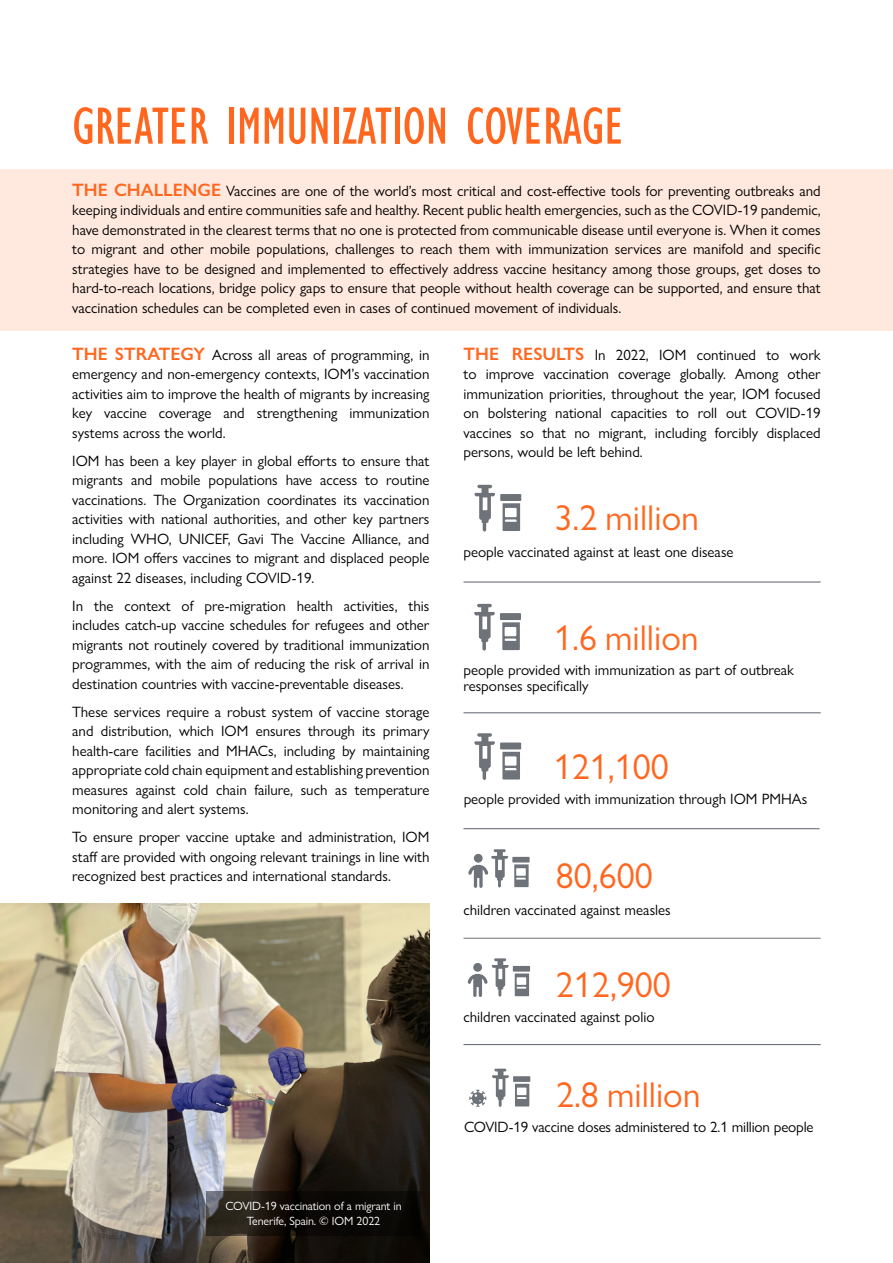
<style>
.page{position:relative;width:893px;height:1263px;background:#fff}
.page>*{position:absolute;margin:0;border:0;box-sizing:border-box;transform-origin:0 0}
.t1{font:condensed 54px "Gill Sans";color:#ff671f}
.t2{font:36px "Gill Sans Nova";color:#ff671f}
.t3{font:15px/19.5px "Gill Sans Nova";color:#000;text-align:justify}
.t4{font:12px/14.4px "Gill Sans Nova";letter-spacing:-.01em;color:#fff;text-align:center}
.s1{font-weight:600;font-size:18px;color:#ff671f}
</style>
<div class="page">
<div style="left:0;top:169px;width:893px;height:162px;background:#ffe8dd"></div>
<hr style="left:463px;top:581px;width:358px;height:2px;background:#6e7279">
<hr style="left:463px;top:938px;width:358px;height:1px;background:#808285">
<hr style="left:463px;top:1044px;width:358px;height:1px;background:#6e7279">
<hr style="left:463px;top:712px;width:358px;height:1px;background:#6e7279">
<hr style="left:463px;top:828px;width:357px;height:1px;background:#6e7279">
<div style="left:500px;top:742px;width:21px;height:7px;background:#6e7279"></div>
<svg style="left:474px;top:733px;width:46px;height:47px"></svg>
<svg style="left:474px;top:604px;width:46px;height:47px"></svg>
<svg style="left:492px;top:1069px;width:37px;height:38px"></svg>
<svg style="left:474px;top:485px;width:46px;height:46px"></svg>
<div style="left:512px;top:857px;width:18px;height:5px;background:#a8aaaf"></div>
<div style="left:513px;top:966px;width:17px;height:5px;background:#6e7279"></div>
<svg style="left:468px;top:849px;width:61px;height:39px"></svg>
<svg style="left:468px;top:958px;width:61px;height:39px"></svg>
<svg style="left:469px;top:1090px;width:17px;height:17px"></svg>
<img style="left:0;top:904px;width:429px;height:359px">
<svg style="left:206px;top:1191px;width:215px;height:44px;background:#16120e"></svg>
<h1 class="t1" style="left:72px;top:94px;width:553px">GREATER IMMUNIZATION COVERAGE</h1>
<p class="t3" style="left:72px;top:181px;width:750px"><span class="s1">THE CHALLENGE</span> Vaccines are one of the world’s most critical and cost-effective tools for preventing outbreaks and keeping individuals and entire communities safe and healthy. Recent public health emergencies, such as the COVID-19 pandemic, have demonstrated in the clearest terms that no one is protected from communicable disease until everyone is. When it comes to migrant and other mobile populations, challenges to reach them with immunization services are manifold and specific strategies have to be designed and implemented to effectively address vaccine hesitancy among those groups, get doses to hard-to-reach locations, bridge policy gaps to ensure that people without health coverage can be supported, and ensure that vaccination schedules can be completed even in cases of continued movement of individuals.</p>
<p class="t3" style="left:72px;top:345px;width:359px"><span class="s1">THE STRATEGY</span> Across all areas of programming, in emergency and non-emergency contexts, IOM’s vaccination activities aim to improve the health of migrants by increasing key vaccine coverage and strengthening immunization systems across the world.</p>
<p class="t3" style="left:72px;top:451px;width:359px">IOM has been a key player in global efforts to ensure that migrants and mobile populations have access to routine vaccinations. The Organization coordinates its vaccination activities with national authorities, and other key partners including WHO, UNICEF, Gavi The Vaccine Alliance, and more. IOM offers vaccines to migrant and displaced people against 22 diseases, including COVID-19.</p>
<p class="t3" style="left:72px;top:596px;width:359px">In the context of pre-migration health activities, this includes catch-up vaccine schedules for refugees and other migrants not routinely covered by traditional immunization programmes, with the aim of reducing the risk of arrival in destination countries with vaccine-preventable diseases.</p>
<p class="t3" style="left:72px;top:702px;width:359px">These services require a robust system of vaccine storage and distribution, which IOM ensures through its primary health-care facilities and MHACs, including by maintaining appropriate cold chain equipment and establishing prevention measures against cold chain failure, such as temperature monitoring and alert systems.</p>
<p class="t3" style="left:72px;top:827px;width:359px">To ensure proper vaccine uptake and administration, IOM staff are provided with ongoing relevant trainings in line with recognized best practices and international standards.</p>
<p class="t3" style="left:463px;top:345px;width:359px"><span class="s1">THE RESULTS</span> In 2022, IOM continued to work to improve vaccination coverage globally. Among other immunization priorities, throughout the year, IOM focused on bolstering national capacities to roll out COVID-19 vaccines so that no migrant, including forcibly displaced persons, would be left behind.</p>
<h2 class="t2" style="left:554px;top:496px;width:146px">3.2 million</h2>
<p class="t3" style="left:463px;top:542px;width:272px">people vaccinated against at least one disease</p>
<h2 class="t2" style="left:554px;top:616px;width:146px">1.6 million</h2>
<p class="t3" style="left:463px;top:661px;width:332px;line-height:16.5px">people provided with immunization as part of outbreak responses specifically</p>
<h2 class="t2" style="left:554px;top:745px;width:116px">121,100</h2>
<p class="t3" style="left:464px;top:789px;width:345px">people provided with immunization through IOM PMHAs</p>
<h2 class="t2" style="left:556px;top:853px;width:98px">80,600</h2>
<p class="t3" style="left:463px;top:900px;width:209px">children vaccinated against measles</p>
<h2 class="t2" style="left:556px;top:962px;width:116px">212,900</h2>
<p class="t3" style="left:463px;top:1007px;width:193px">children vaccinated against polio</p>
<h2 class="t2" style="left:556px;top:1072px;width:146px">2.8 million</h2>
<p class="t4" style="left:225px;top:1199px;width:178px">COVID-19 vaccination of a migrant in<br>Tenerife, Spain. © IOM 2022</p>
<p class="t3" style="left:464px;top:1117px;width:351px">COVID-19 vaccine doses administered to 2.1 million people</p>
</div>
